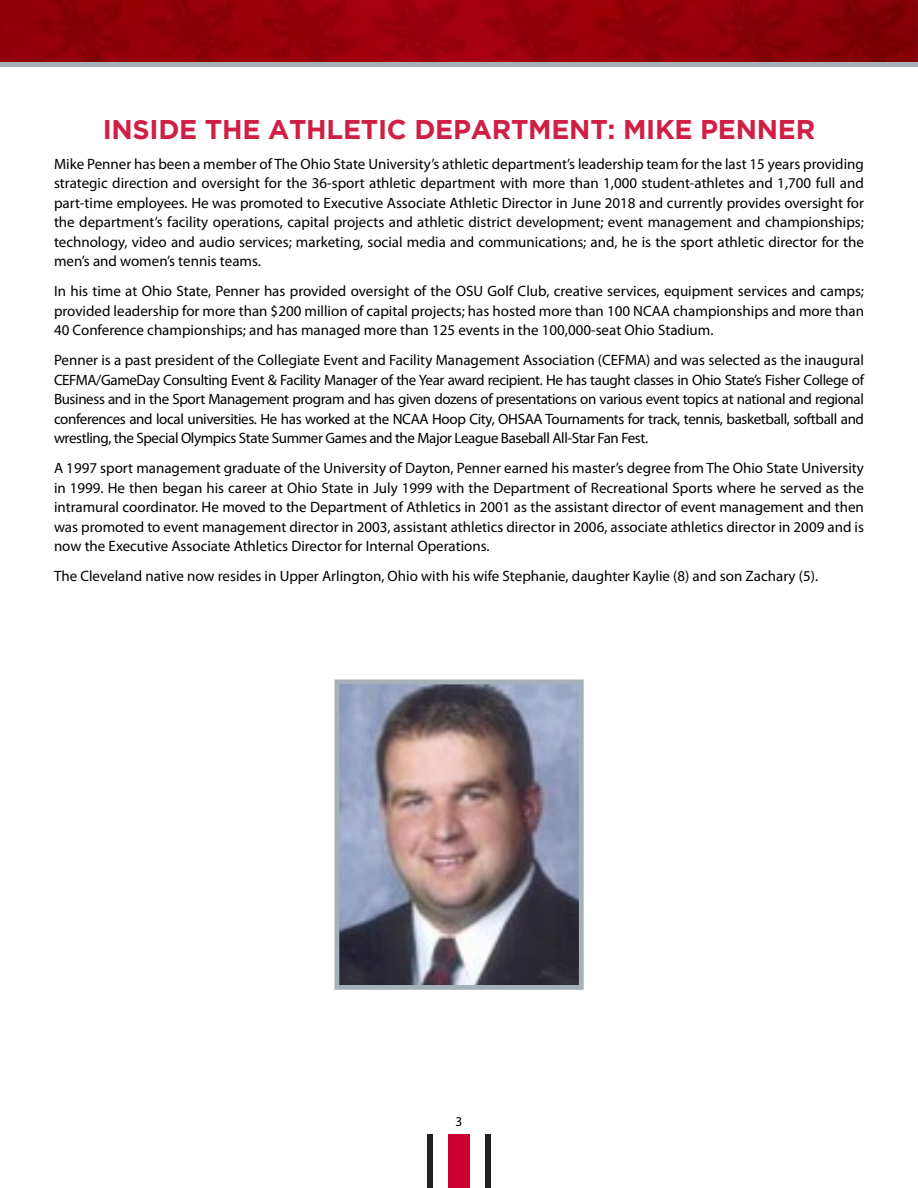
<style>
.page{position:relative;width:918px;height:1188px;background:#fff}
.page>*{position:absolute;margin:0;border:0;box-sizing:border-box;transform-origin:0 0}
.t1{font:700 27px "Gotham";letter-spacing:-.01em;color:#cf1f45}
.t2{font:15px/19.5px "Myriad Pro";color:#000;text-align:justify}
.t3{font:13.5px "Myriad Pro";color:#000}
</style>
<div class="page">
<img style="left:0;top:0;width:918px;height:63px">
<div style="left:427px;top:1134px;width:7px;height:54px;background:#241f21"></div>
<div style="left:448px;top:1134px;width:22px;height:54px;background:#c03"></div>
<div style="left:485px;top:1134px;width:6px;height:54px;background:#241f21"></div>
<img style="left:341px;top:685px;width:237px;height:299px">
<div style="left:335px;top:679px;width:249px;height:311px;border:5px solid #a6b0b8"></div>
<hr style="left:0;top:63px;width:918px;height:4px;background:#a6b0b8">
<h1 class="t1" style="left:103px;top:114px;width:714px">INSIDE THE ATHLETIC DEPARTMENT: MIKE PENNER</h1>
<p class="t2" style="left:54px;top:154px;width:812px">Mike Penner has been a member of The Ohio State University’s athletic department’s leadership team for the last 15 years providing strategic direction and oversight for the 36-sport athletic department with more than 1,000 student-athletes and 1,700 full and part-time employees. He was promoted to Executive Associate Athletic Director in June 2018 and currently provides oversight for the department’s facility operations, capital projects and athletic district development; event management and championships; technology, video and audio services; marketing, social media and communications; and, he is the sport athletic director for the men’s and women’s tennis teams.</p>
<p class="t2" style="left:54px;top:281px;width:812px">In his time at Ohio State, Penner has provided oversight of the OSU Golf Club, creative services, equipment services and camps; provided leadership for more than $200 million of capital projects; has hosted more than 100 NCAA championships and more than 40 Conference championships; and has managed more than 125 events in the 100,000-seat Ohio Stadium.</p>
<p class="t2" style="left:54px;top:350px;width:812px">Penner is a past president of the Collegiate Event and Facility Management Association (CEFMA) and was selected as the inaugural CEFMA/GameDay Consulting Event &amp; Facility Manager of the Year award recipient. He has taught classes in Ohio State’s Fisher College of Business and in the Sport Management program and has given dozens of presentations on various event topics at national and regional conferences and local universities. He has worked at the NCAA Hoop City, OHSAA Tournaments for track, tennis, basketball, softball and wrestling, the Special Olympics State Summer Games and the Major League Baseball All-Star Fan Fest.</p>
<p class="t2" style="left:54px;top:458px;width:812px">A 1997 sport management graduate of the University of Dayton, Penner earned his master’s degree from The Ohio State University in 1999. He then began his career at Ohio State in July 1999 with the Department of Recreational Sports where he served as the intramural coordinator. He moved to the Department of Athletics in 2001 as the assistant director of event management and then was promoted to event management director in 2003, assistant athletics director in 2006, associate athletics director in 2009 and is now the Executive Associate Athletics Director for Internal Operations.</p>
<p class="t2" style="left:54px;top:566px;width:766px">The Cleveland native now resides in Upper Arlington, Ohio with his wife Stephanie, daughter Kaylie (8) and son Zachary (5).</p>
<p class="t3" style="left:456px;top:1113px;width:8px">3</p>
</div>
